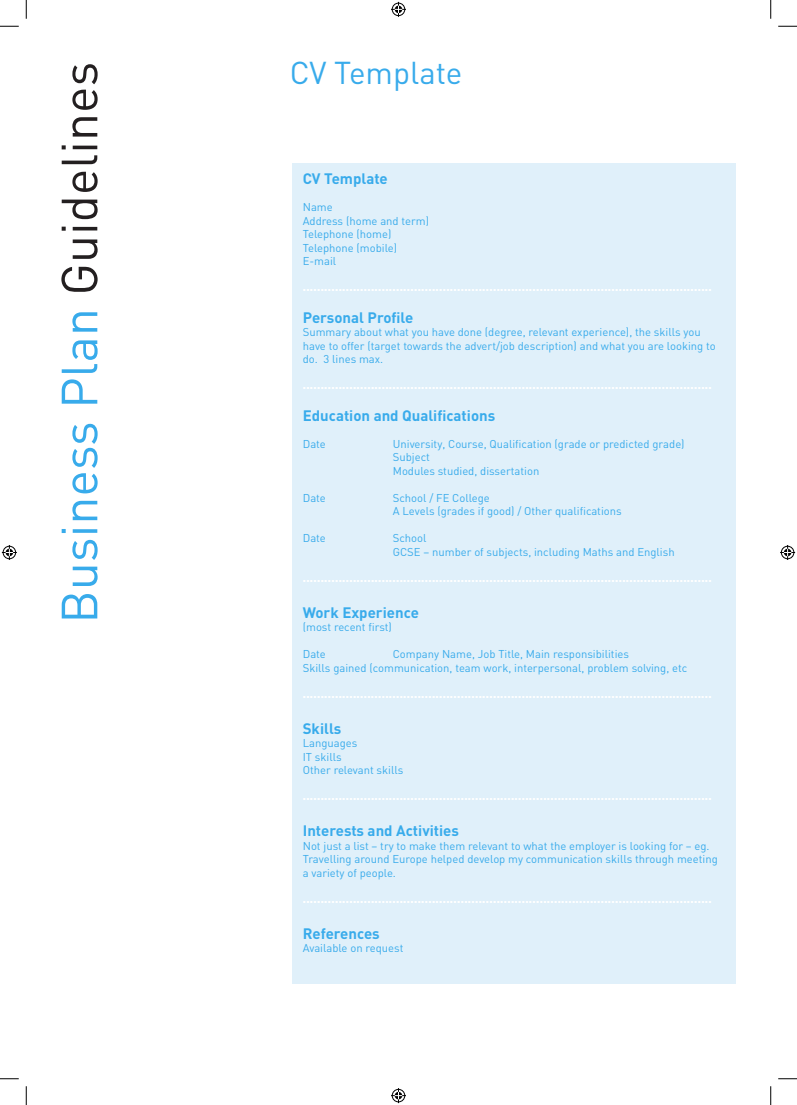
<style>
.page{position:relative;width:797px;height:1105px;background:#fff}
.page>*{position:absolute;margin:0;border:0;box-sizing:border-box;transform-origin:0 0}
.t1{font:50px "DIN";color:#38abeb}
.t2{font:31.25px "DIN";color:#38abeb}
.t3{font:700 15px "DIN";color:#38abeb}
.t4{font:11.25px/13.5px "DIN";color:#38abeb}
.t5{font:900 11.25px "DIN";color:#fff}
.s1{color:#231f20}
</style>
<div class="page">
<div style="left:292px;top:163px;width:443px;height:821px;background:#e0f0fa"></div>
<svg style="left:0;top:25px;width:19px;height:2px"></svg>
<svg style="left:778px;top:25px;width:19px;height:2px"></svg>
<svg style="left:0;top:1078px;width:19px;height:1px"></svg>
<svg style="left:778px;top:1078px;width:19px;height:1px"></svg>
<svg style="left:25px;top:0;width:2px;height:19px"></svg>
<svg style="left:25px;top:1086px;width:2px;height:19px"></svg>
<svg style="left:770px;top:0;width:1px;height:19px"></svg>
<svg style="left:770px;top:1086px;width:1px;height:19px"></svg>
<svg style="left:391px;top:2px;width:15px;height:15px"></svg>
<svg style="left:391px;top:1088px;width:15px;height:15px"></svg>
<svg style="left:2px;top:545px;width:15px;height:15px"></svg>
<svg style="left:780px;top:545px;width:15px;height:15px"></svg>
<h1 class="t1" style="left:48px;top:624px;width:563px;rotate:-90deg">Business Plan <span class="s1">Guidelines</span></h1>
<h2 class="t2" style="left:290px;top:53px;width:174px">CV Template</h2>
<h3 class="t3" style="left:303px;top:169px;width:87px">CV Template</h3>
<p class="t4" style="left:303px;top:200px;width:128px">Name<br>Address (home and term)<br>Telephone (home)<br>Telephone (mobile)<br>E-mail</p>
<p class="t5" style="left:303px;top:279px;width:410px">..................................................................................................................</p>
<h3 class="t3" style="left:303px;top:307px;width:112px">Personal Profile</h3>
<p class="t4" style="left:303px;top:325px;width:414px">Summary about what you have done (degree, relevant experience), the skills you have to offer (target towards the advert/job description) and what you are looking to do. 3 lines max.</p>
<p class="t5" style="left:303px;top:377px;width:410px">..................................................................................................................</p>
<h3 class="t3" style="left:303px;top:405px;width:194px">Education and Qualifications</h3>
<p class="t4" style="left:303px;top:436px;width:25px">Date</p>
<p class="t4" style="left:393px;top:436px;width:293px">University, Course, Qualification (grade or predicted grade)<br>Subject<br>Modules studied, dissertation</p>
<p class="t4" style="left:303px;top:490px;width:25px">Date</p>
<p class="t4" style="left:393px;top:490px;width:230px">School / FE College<br>A Levels (grades if good) / Other qualifications</p>
<p class="t4" style="left:303px;top:531px;width:25px">Date</p>
<p class="t4" style="left:393px;top:531px;width:283px">School<br>GCSE – number of subjects, including Maths and English</p>
<p class="t5" style="left:303px;top:570px;width:410px">..................................................................................................................</p>
<h3 class="t3" style="left:303px;top:602px;width:118px">Work Experience</h3>
<p class="t4" style="left:303px;top:620px;width:91px">(most recent first)</p>
<p class="t4" style="left:303px;top:647px;width:25px">Date</p>
<p class="t4" style="left:303px;top:647px;width:386px;text-indent:90px">Company Name, Job Title, Main responsibilities<br>Skills gained (communication, team work, interpersonal, problem solving, etc</p>
<p class="t5" style="left:303px;top:686px;width:410px">..................................................................................................................</p>
<h3 class="t3" style="left:303px;top:718px;width:40px">Skills</h3>
<p class="t4" style="left:303px;top:736px;width:102px">Languages<br>IT skills<br>Other relevant skills</p>
<p class="t5" style="left:303px;top:788px;width:410px">..................................................................................................................</p>
<h3 class="t3" style="left:303px;top:821px;width:158px">Interests and Activities</h3>
<p class="t4" style="left:303px;top:838px;width:416px">Not just a list – try to make them relevant to what the employer is looking for – eg.<br>Travelling around Europe helped develop my communication skills through meeting a variety of people.</p>
<p class="t5" style="left:303px;top:891px;width:410px">..................................................................................................................</p>
<h3 class="t3" style="left:303px;top:923px;width:78px">References</h3>
<p class="t4" style="left:303px;top:941px;width:102px">Available on request</p>
</div>
